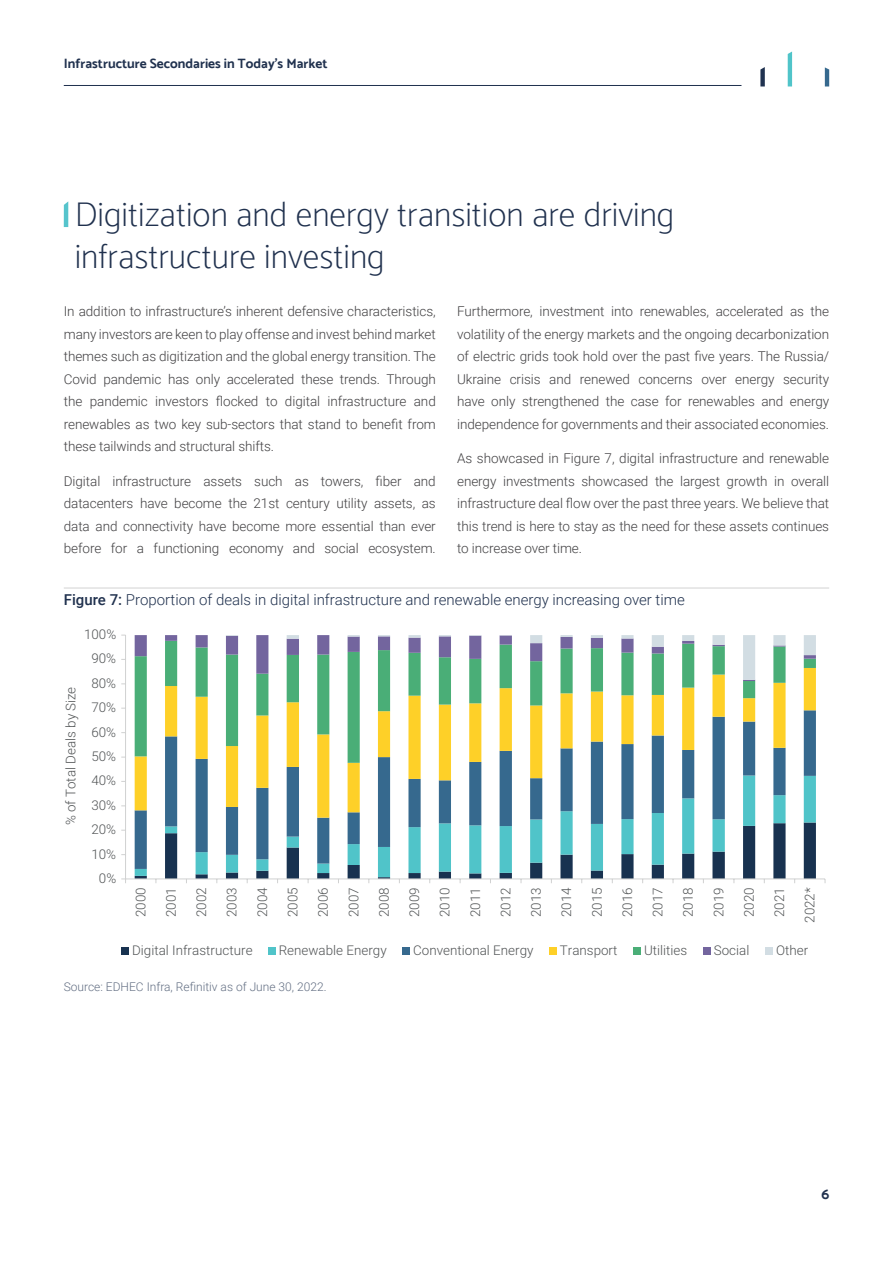
<style>
.page{position:relative;width:893px;height:1263px;background:#fff}
.page>*{position:absolute;margin:0;border:0;box-sizing:border-box;transform-origin:0 0}
.t1{font:100 34.5px/41.4px "Catamaran";color:#20314e}
.t2{font:300 15px "Roboto";color:#20314e}
.t3{font:700 15px "Catamaran";color:#20314e}
.t4{font:300 13.5px/22.5px "Roboto";letter-spacing:-.005em;color:#414042;text-align:justify}
.t5{font:700 13.5px "Catamaran";color:#20314e}
.t6{font:300 13.35px "Roboto";color:#515455}
.t7{font:300 12px "Roboto";color:#636f83}
.s1{font-weight:500}
</style>
<div class="page">
<hr style="left:64px;top:85px;width:677px;height:1px;background:#20314e">
<svg style="left:760px;top:67px;width:5px;height:19px"></svg>
<svg style="left:788px;top:52px;width:4px;height:34px"></svg>
<svg style="left:825px;top:67px;width:4px;height:19px"></svg>
<svg style="left:64px;top:201px;width:4px;height:26px"></svg>
<svg style="left:135px;top:818px;width:681px;height:4px"></svg>
<svg style="left:135px;top:763px;width:681px;height:55px"></svg>
<svg style="left:135px;top:681px;width:681px;height:82px"></svg>
<svg style="left:135px;top:635px;width:681px;height:46px"></svg>
<hr style="left:125px;top:635px;width:1px;height:244px;background:#d0d1d1">
<hr style="left:126px;top:878px;width:699px;height:1px;background:#d0d1d1">
<svg style="left:135px;top:822px;width:681px;height:61px"></svg>
<svg style="left:121px;top:878px;width:5px;height:5px"></svg>
<div style="left:122px;top:947px;width:7px;height:7px;background:#183250"></div>
<div style="left:268px;top:947px;width:8px;height:7px;background:#50c4c9"></div>
<div style="left:403px;top:947px;width:7px;height:7px;background:#36698e"></div>
<div style="left:550px;top:947px;width:7px;height:7px;background:#fed028"></div>
<div style="left:634px;top:947px;width:7px;height:7px;background:#4aae77"></div>
<div style="left:704px;top:947px;width:7px;height:7px;background:#73659e"></div>
<div style="left:766px;top:947px;width:7px;height:7px;background:#d2dde3"></div>
<hr style="left:64px;top:588px;width:765px;height:1px;background:#d2d2d2">
<p class="t5" style="left:64px;top:55px;width:265px">Infrastructure Secondaries in Today’s Market</p>
<h1 class="t1" style="left:75px;top:194px;width:601px">Digitization and energy transition are driving infrastructure investing</h1>
<p class="t4" style="left:64px;top:300px;width:374px">In addition to infrastructure’s inherent defensive characteristics, many investors are keen to play offense and invest behind market themes such as digitization and the global energy transition. The Covid pandemic has only accelerated these trends. Through the pandemic investors flocked to digital infrastructure and renewables as two key sub-sectors that stand to benefit from these tailwinds and structural shifts.</p>
<p class="t4" style="left:64px;top:469px;width:374px">Digital infrastructure assets such as towers, fiber and datacenters have become the 21st century utility assets, as data and connectivity have become more essential than ever before for a functioning economy and social ecosystem.</p>
<p class="t4" style="left:457px;top:300px;width:374px">Furthermore, investment into renewables, accelerated as the volatility of the energy markets and the ongoing decarbonization of electric grids took hold over the past five years. The Russia/ Ukraine crisis and renewed concerns over energy security have only strengthened the case for renewables and energy independence for governments and their associated economies.</p>
<p class="t4" style="left:457px;top:447px;width:374px">As showcased in Figure 7, digital infrastructure and renewable energy investments showcased the largest growth in overall infrastructure deal flow over the past three years. We believe that this trend is here to stay as the need for these assets continues to increase over time.</p>
<p class="t2" style="left:64px;top:589px;width:623px"><span class="s1">Figure 7:</span> Proportion of deals in digital infrastructure and renewable energy increasing over time</p>
<p class="t6" style="left:84px;top:625px;width:34px">100%</p>
<p class="t6" style="left:61px;top:825px;width:140px;rotate:-90deg">% of Total Deals by Size</p>
<p class="t6" style="left:91px;top:649px;width:26px">90%</p>
<p class="t6" style="left:91px;top:674px;width:26px">80%</p>
<p class="t6" style="left:91px;top:698px;width:26px">70%</p>
<p class="t6" style="left:91px;top:722px;width:26px">60%</p>
<p class="t6" style="left:91px;top:747px;width:26px">50%</p>
<p class="t6" style="left:91px;top:771px;width:26px">40%</p>
<p class="t6" style="left:91px;top:796px;width:26px">30%</p>
<p class="t6" style="left:91px;top:820px;width:26px">20%</p>
<p class="t6" style="left:91px;top:844px;width:26px">10%</p>
<p class="t6" style="left:99px;top:869px;width:19px">0%</p>
<p class="t6" style="left:131px;top:917px;width:31px;rotate:-90deg">2000</p>
<p class="t6" style="left:162px;top:917px;width:31px;rotate:-90deg">2001</p>
<p class="t6" style="left:192px;top:917px;width:31px;rotate:-90deg">2002</p>
<p class="t6" style="left:223px;top:917px;width:31px;rotate:-90deg">2003</p>
<p class="t6" style="left:253px;top:917px;width:31px;rotate:-90deg">2004</p>
<p class="t6" style="left:283px;top:917px;width:31px;rotate:-90deg">2005</p>
<p class="t6" style="left:314px;top:917px;width:31px;rotate:-90deg">2006</p>
<p class="t6" style="left:344px;top:917px;width:31px;rotate:-90deg">2007</p>
<p class="t6" style="left:375px;top:917px;width:31px;rotate:-90deg">2008</p>
<p class="t6" style="left:405px;top:917px;width:31px;rotate:-90deg">2009</p>
<p class="t6" style="left:435px;top:917px;width:31px;rotate:-90deg">2010</p>
<p class="t6" style="left:466px;top:917px;width:31px;rotate:-90deg">2011</p>
<p class="t6" style="left:496px;top:917px;width:31px;rotate:-90deg">2012</p>
<p class="t6" style="left:527px;top:917px;width:31px;rotate:-90deg">2013</p>
<p class="t6" style="left:557px;top:917px;width:31px;rotate:-90deg">2014</p>
<p class="t6" style="left:588px;top:917px;width:31px;rotate:-90deg">2015</p>
<p class="t6" style="left:618px;top:917px;width:31px;rotate:-90deg">2016</p>
<p class="t6" style="left:648px;top:917px;width:31px;rotate:-90deg">2017</p>
<p class="t6" style="left:679px;top:917px;width:31px;rotate:-90deg">2018</p>
<p class="t6" style="left:709px;top:917px;width:31px;rotate:-90deg">2019</p>
<p class="t6" style="left:740px;top:917px;width:31px;rotate:-90deg">2020</p>
<p class="t6" style="left:770px;top:917px;width:31px;rotate:-90deg">2021</p>
<p class="t6" style="left:800px;top:923px;width:37px;rotate:-90deg">2022*</p>
<p class="t6" style="left:132px;top:941px;width:122px">Digital Infrastructure</p>
<p class="t6" style="left:279px;top:941px;width:110px">Renewable Energy</p>
<p class="t6" style="left:413px;top:941px;width:122px">Conventional Energy</p>
<p class="t6" style="left:560px;top:941px;width:59px">Transport</p>
<p class="t6" style="left:644px;top:941px;width:45px">Utilities</p>
<p class="t6" style="left:714px;top:941px;width:37px">Social</p>
<p class="t6" style="left:776px;top:941px;width:34px">Other</p>
<p class="t7" style="left:64px;top:978px;width:264px">Source: EDHEC Infra, Refinitiv as of June 30, 2022.</p>
<p class="t3" style="left:821px;top:1185px;width:9px">6</p>
</div>
